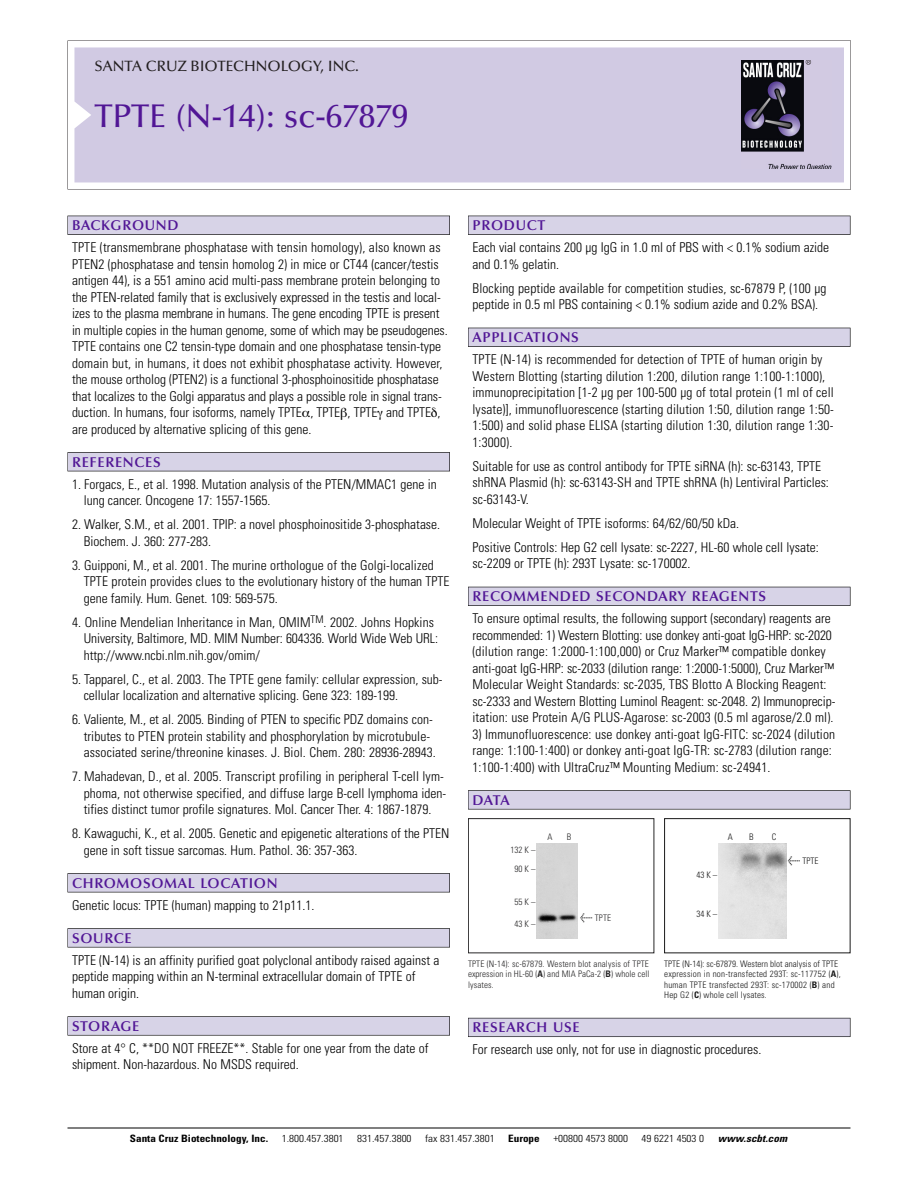
<style>
.page{position:relative;width:918px;height:1188px;background:#fff}
.page>*{position:absolute;margin:0;border:0;box-sizing:border-box;transform-origin:0 0}
.t1{font:500 33px "Optima";color:#511695}
.t2{font:500 15px "Optima";color:#231f20}
.t3{font:600 14.25px "Optima";letter-spacing:.05em;color:#511695}
.t4{font:300 condensed 13.5px/16.5px "Univers";color:#000}
.t5{font:300 condensed 10.2px "Univers";color:#000;scale:1.1 1}
.t6{font:700 condensed 10.2px "Univers";color:#000;scale:1.1 1}
.t7{font:italic 700 condensed 10.2px "Univers";letter-spacing:.005em;color:#000;scale:1.1 1}
.t8{font:9px/10.5px "Univers Condensed Light+LIHYMB";letter-spacing:.025em;color:#191919}
.t9{font:9px/10.5px "Univers Condensed Light+JDQODW";letter-spacing:.005em;color:#272627;text-align:justify}
.s1{font-family:"Meta Plus Book Roman+OJBVJO";font-size:10.5px}
.s2{font-family:"Univers Condensed Bold+AUMSWR"}
.s3{font-family:"Meta Plus Book Roman+EVBGUG";font-size:10.5px}
.s4{font-family:"Univers Condensed Bold+DSNORN"}
</style>
<div class="page">
<svg style="left:68px;top:40px;width:783px;height:149px"></svg>
<div style="left:74px;top:47px;width:770px;height:135px;background:#d1cae3"></div>
<img style="left:741px;top:60px;width:90px;height:108px">
<div style="left:68px;top:216px;width:382px;height:19px;background:#525155"></div>
<div style="left:68px;top:216px;width:381px;height:18px;background:#d7d3e7"></div>
<div style="left:68px;top:452px;width:382px;height:19px;background:#525155"></div>
<div style="left:68px;top:453px;width:381px;height:18px;background:#d7d3e7"></div>
<div style="left:68px;top:873px;width:382px;height:19px;background:#545357"></div>
<div style="left:68px;top:874px;width:381px;height:18px;background:#d7d3e7"></div>
<div style="left:68px;top:928px;width:382px;height:19px;background:#575759"></div>
<div style="left:68px;top:929px;width:381px;height:18px;background:#d7d3e7"></div>
<svg style="left:68px;top:1016px;width:382px;height:20px"></svg>
<div style="left:68px;top:1017px;width:381px;height:18px;background:#d7d3e7"></div>
<div style="left:468px;top:216px;width:382px;height:19px;background:#525155"></div>
<div style="left:468px;top:216px;width:382px;height:18px;background:#d7d3e7"></div>
<div style="left:468px;top:328px;width:382px;height:19px;background:#515055"></div>
<div style="left:468px;top:328px;width:382px;height:18px;background:#d7d3e7"></div>
<div style="left:468px;top:587px;width:382px;height:19px;background:#525158"></div>
<div style="left:468px;top:587px;width:382px;height:18px;background:#d7d3e7"></div>
<div style="left:468px;top:790px;width:382px;height:19px;background:#575759"></div>
<div style="left:468px;top:791px;width:382px;height:18px;background:#d7d3e7"></div>
<div style="left:468px;top:1018px;width:382px;height:19px;background:#5b5a62"></div>
<div style="left:468px;top:1018px;width:382px;height:18px;background:#d7d3e7"></div>
<hr style="left:68px;top:1128px;width:782px;height:1px;background:#000">
<div style="left:664px;top:818px;width:186px;height:135px;border:1px solid #191919"></div>
<img style="left:718px;top:844px;width:69px;height:95px">
<div style="left:468px;top:818px;width:186px;height:135px;border:1px solid #272627"></div>
<img style="left:537px;top:844px;width:41px;height:95px">
<p class="t2" style="left:94px;top:61px;width:266px">SANTA CRUZ BIOTECHNOLOGY, INC.</p>
<h1 class="t1" style="left:94px;top:103px;width:315px">TPTE (N-14): sc-67879</h1>
<p class="t3" style="left:72px;top:219px;width:108px">BACKGROUND</p>
<p class="t4" style="left:72px;top:240px;width:377px">TPTE (transmembrane phosphatase with tensin homology), also known as PTEN2 (phosphatase and tensin homolog 2) in mice or CT44 (cancer/testis antigen 44), is a 551 amino acid multi-pass membrane protein belonging to the PTEN-related family that is exclusively expressed in the testis and local&shy;izes to the plasma membrane in humans. The gene encoding TPTE is present in multiple copies in the human genome, some of which may be pseudogenes.<br>TPTE contains one C2 tensin-type domain and one phosphatase tensin-type domain but, in humans, it does not exhibit phosphatase activity. However, the mouse ortholog (PTEN2) is a functional 3-phosphoinositide phosphatase that localizes to the Golgi apparatus and plays a possible role in signal trans&shy;duction. In humans, four isoforms, namely TPTE , TPTE , TPTE and TPTE , are produced by alternative splicing of this gene.</p>
<p class="t3" style="left:72px;top:456px;width:90px">REFERENCES</p>
<p class="t4" style="left:84px;top:477px;width:355px;text-indent:-12px">1. Forgacs, E., et al. 1998. Mutation analysis of the PTEN/MMAC1 gene in lung cancer. Oncogene 17: 1557-1565.</p>
<p class="t4" style="left:84px;top:517px;width:358px;text-indent:-12px">2. Walker, S.M., et al. 2001. TPIP: a novel phosphoinositide 3-phosphatase.<br>Biochem. J. 360: 277-283.</p>
<p class="t4" style="left:84px;top:558px;width:367px;text-indent:-12px">3. Guipponi, M., et al. 2001. The murine orthologue of the Golgi-localized<br>TPTE protein provides clues to the evolutionary history of the human TPTE gene family. Hum. Genet. 109: 569-575.</p>
<p class="t4" style="left:84px;top:615px;width:356px;text-indent:-12px">4. Online Mendelian Inheritance in Man, OMIM<sup>TM</sup>. 2002. Johns Hopkins<br>University, Baltimore, MD. MIM Number: 604336. World Wide Web URL: http://www.ncbi.nlm.nih.gov/omim/</p>
<p class="t4" style="left:84px;top:672px;width:361px;text-indent:-12px">5. Tapparel, C., et al. 2003. The TPTE gene family: cellular expression, sub&shy;cellular localization and alternative splicing. Gene 323: 189-199.</p>
<p class="t4" style="left:84px;top:712px;width:354px;text-indent:-12px">6. Valiente, M., et al. 2005. Binding of PTEN to specific PDZ domains con&shy;tributes to PTEN protein stability and phosphorylation by microtubule&shy;associated serine/threonine kinases. J. Biol. Chem. 280: 28936-28943.</p>
<p class="t4" style="left:84px;top:769px;width:364px;text-indent:-12px">7. Mahadevan, D., et al. 2005. Transcript profiling in peripheral T-cell lym&shy;phoma, not otherwise specified, and diffuse large B-cell lymphoma iden&shy;tifies distinct tumor profile signatures. Mol. Cancer Ther. 4: 1867-1879.</p>
<p class="t4" style="left:84px;top:826px;width:367px;text-indent:-12px">8. Kawaguchi, K., et al. 2005. Genetic and epigenetic alterations of the PTEN gene in soft tissue sarcomas. Hum. Pathol. 36: 357-363.</p>
<p class="t3" style="left:72px;top:877px;width:207px">CHROMOSOMAL LOCATION</p>
<p class="t4" style="left:72px;top:898px;width:244px">Genetic locus: TPTE (human) mapping to 21p11.1.</p>
<p class="t3" style="left:72px;top:932px;width:61px">SOURCE</p>
<p class="t4" style="left:72px;top:953px;width:369px">TPTE (N-14) is an affinity purified goat polyclonal antibody raised against a peptide mapping within an N-terminal extracellular domain of TPTE of human origin.</p>
<p class="t3" style="left:72px;top:1020px;width:69px">STORAGE</p>
<p class="t4" style="left:72px;top:1041px;width:358px">Store at 4° C, **DO NOT FREEZE**. Stable for one year from the date of shipment. Non-hazardous. No MSDS required.</p>
<p class="t3" style="left:473px;top:219px;width:74px">PRODUCT</p>
<p class="t4" style="left:473px;top:240px;width:358px">Each vial contains 200 µg IgG in 1.0 ml of PBS with &lt; 0.1% sodium azide and 0.1% gelatin.</p>
<p class="t4" style="left:473px;top:281px;width:356px">Blocking peptide available for competition studies, sc-67879 P, (100 µg peptide in 0.5 ml PBS containing &lt; 0.1% sodium azide and 0.2% BSA).</p>
<p class="t3" style="left:473px;top:332px;width:108px">APPLICATIONS</p>
<p class="t4" style="left:473px;top:352px;width:363px">TPTE (N-14) is recommended for detection of TPTE of human origin by Western Blotting (starting dilution 1:200, dilution range 1:100-1:1000), immunoprecipitation [1-2 µg per 100-500 µg of total protein (1 ml of cell lysate)], immunofluorescence (starting dilution 1:50, dilution range 1:50- 1:500) and solid phase ELISA (starting dilution 1:30, dilution range 1:30- 1:3000).</p>
<p class="t4" style="left:473px;top:459px;width:358px">Suitable for use as control antibody for TPTE siRNA (h): sc-63143, TPTE shRNA Plasmid (h): sc-63143-SH and TPTE shRNA (h) Lentiviral Particles: sc-63143-V.</p>
<p class="t4" style="left:473px;top:512px;width:348px;line-height:24px">Molecular Weight of TPTE isoforms: 64/62/60/50 kDa.<br>Positive Controls: Hep G2 cell lysate: sc-2227, HL-60 whole cell lysate:</p>
<p class="t4" style="left:473px;top:556px;width:220px">sc-2209 or TPTE (h): 293T Lysate: sc-170002.</p>
<p class="t3" style="left:473px;top:591px;width:295px">RECOMMENDED SECONDARY REAGENTS</p>
<p class="t4" style="left:473px;top:611px;width:364px">To ensure optimal results, the following support (secondary) reagents are recommended: 1) Western Blotting: use donkey anti-goat IgG-HRP: sc-2020 (dilution range: 1:2000-1:100,000) or Cruz Marker™ compatible donkey anti-goat IgG-HRP: sc-2033 (dilution range: 1:2000-1:5000), Cruz Marker™ Molecular Weight Standards: sc-2035, TBS Blotto A Blocking Reagent: sc-2333 and Western Blotting Luminol Reagent: sc-2048. 2) Immunoprecip&shy;itation: use Protein A/G PLUS-Agarose: sc-2003 (0.5 ml agarose/2.0 ml).</p>
<p class="t4" style="left:473px;top:727px;width:364px">3) Immunofluorescence: use donkey anti-goat IgG-FITC: sc-2024 (dilution range: 1:100-1:400) or donkey anti-goat IgG-TR: sc-2783 (dilution range:<br>1:100-1:400) with UltraCruz™ Mounting Medium: sc-24941.</p>
<p class="t3" style="left:473px;top:794px;width:39px">DATA</p>
<p class="t9" style="left:511px;top:841px;width:26px;line-height:19.4px;text-align:center">132 K –<br>90K–</p>
<p class="t9" style="left:515px;top:897px;width:22px">55K–</p>
<p class="t9" style="left:515px;top:919px;width:22px">43K–</p>
<p class="t9" style="left:547px;top:833px;width:7px">A</p>
<p class="t9" style="left:567px;top:833px;width:6px">B</p>
<p class="t9" style="left:580px;top:913px;width:33px"><span class="s1">&lt;</span> TPTE</p>
<p class="t9" style="left:468px;top:959px;width:183px">TPTE (N-14): sc-67879. Western blot analysis of TPTE expression in HL-60 (<span class="s2">A</span>) and MIA PaCa-2 (<span class="s2">B</span>) whole cell lysates.</p>
<p class="t8" style="left:728px;top:833px;width:7px">A</p>
<p class="t8" style="left:749px;top:833px;width:6px">B</p>
<p class="t8" style="left:772px;top:833px;width:6px">C</p>
<p class="t8" style="left:696px;top:870px;width:22px">43K–</p>
<p class="t8" style="left:696px;top:909px;width:22px">34K–</p>
<p class="t8" style="left:788px;top:856px;width:32px"><span class="s3">&lt;</span> TPTE</p>
<p class="t8" style="left:664px;top:959px;width:178px">TPTE (N-14): sc-67879. Western blot analysis of TPTE expression in non-transfected 293T: sc-117752 (<span class="s4">A</span>), human TPTE transfected 293T: sc-170002 (<span class="s4">B</span>) and Hep G2 (<span class="s4">C</span>) whole cell lysates.</p>
<p class="t3" style="left:473px;top:1022px;width:109px">RESEARCH USE</p>
<p class="t4" style="left:473px;top:1042px;width:290px">For research use only, not for use in diagnostic procedures.</p>
<p class="t6" style="left:130px;top:1135px;width:127px">Santa Cruz Biotechnology, Inc.</p>
<p class="t5" style="left:282px;top:1135px;width:58px">1.800.457.3801</p>
<p class="t5" style="left:357px;top:1135px;width:51px">831.457.3800</p>
<p class="t5" style="left:425px;top:1135px;width:65px">fax 831.457.3801</p>
<p class="t6" style="left:508px;top:1135px;width:30px">Europe</p>
<p class="t5" style="left:553px;top:1135px;width:69px">+00800 4573 8000</p>
<p class="t5" style="left:642px;top:1135px;width:58px">49 6221 4503 0</p>
<p class="t7" style="left:718px;top:1135px;width:64px">www.scbt.com</p>
</div>
